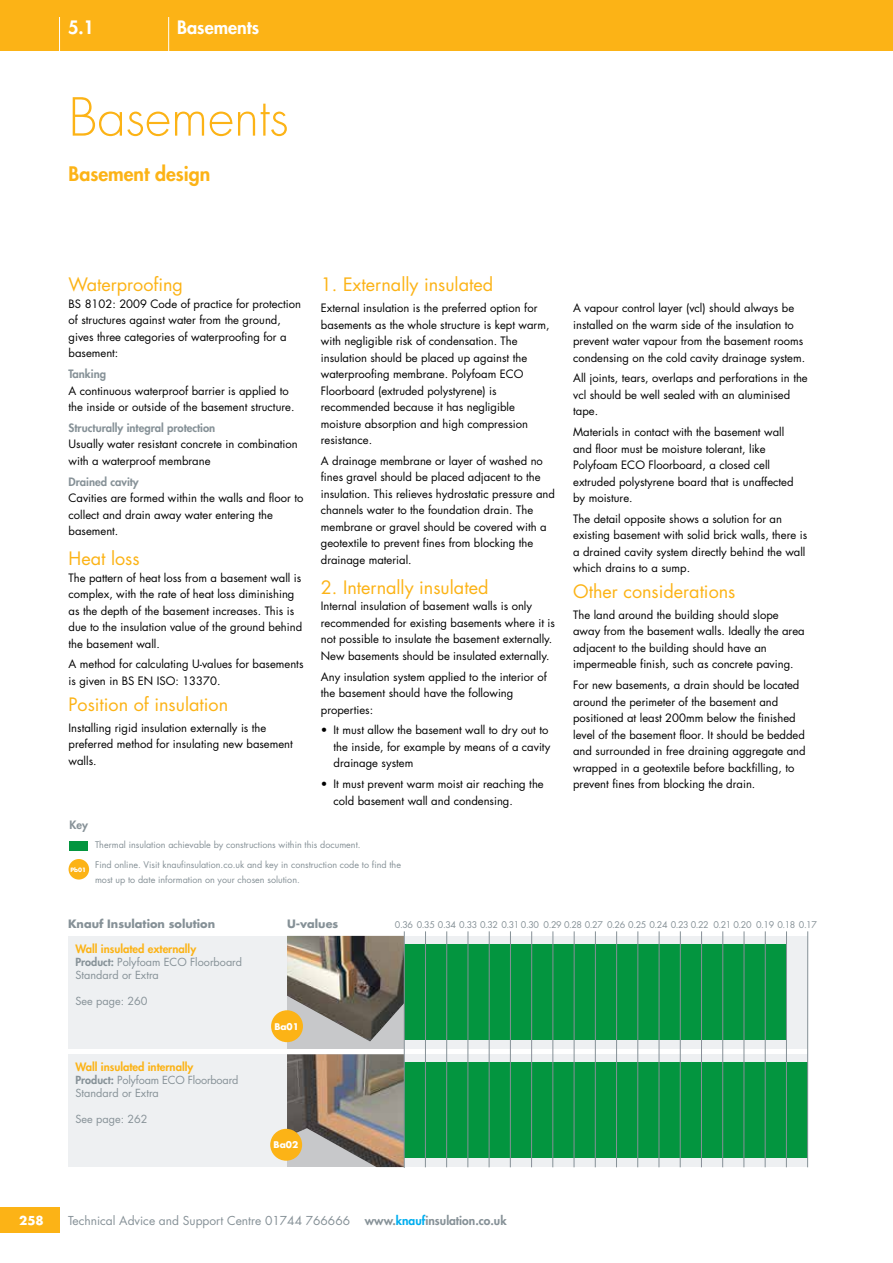
<style>
.page{position:relative;width:893px;height:1263px;background:#fff}
.page>*{position:absolute;margin:0;border:0;box-sizing:border-box;transform-origin:0 0}
.t1{font:300 51px "Futura Std";color:#fcb316}
.t2{font:800 19.5px "Futura Std";color:#fcb316}
.t3{font:18px "Futura Std";color:#fcb316}
.t4{font:800 18px "Futura Std";color:#fff}
.t5{font:12px "Futura Std";color:#869197}
.t6{font:700 12px "Futura Std";color:#fff}
.t7{font:11.25px/16.5px "Futura Std";color:#000}
.t8{font:800 11.25px "Futura Std";color:#869197}
.t9{font:800 11.25px "Futura Std";color:#fcb316}
.t10{font:700 11.25px "Futura Std";color:#869197}
.t11{font:10.8px/13px "Futura Std";color:#869197}
.t12{font:9px/19.2px "Futura Std";color:#869197}
.t13{font:9px "Futura Std";letter-spacing:-.05em;color:#869197}
.t14{font:700 9px "Futura Std";color:#fff}
.t15{font:700 5.85px "Futura Std";color:#fff}
.s1{font-weight:800}
.s2{font-weight:800;color:#00aeef}
</style>
<div class="page">
<div style="left:0;top:1208px;width:60px;height:25px;background:#fcb316"></div>
<div style="left:0;top:0;width:893px;height:51px;background:#fcb316"></div>
<hr style="left:168px;top:17px;width:1px;height:34px;background:#fff">
<hr style="left:59px;top:17px;width:1px;height:34px;background:#fff">
<div style="left:68px;top:1054px;width:740px;height:113px;background:#eef0f2"></div>
<div style="left:68px;top:936px;width:740px;height:112px;background:#eef0f2"></div>
<div style="left:287px;top:936px;width:117px;height:112px;background:#c7c8ca"></div>
<img style="left:287px;top:936px;width:117px;height:105px">
<div style="left:271px;top:1010px;width:32px;height:32px;background:#fcb316;border-radius:50%"></div>
<img style="left:287px;top:1054px;width:117px;height:113px">
<div style="left:270px;top:1129px;width:32px;height:32px;background:#fcb316;border-radius:50%"></div>
<div style="left:404px;top:944px;width:382px;height:96px;background:#03953f"></div>
<div style="left:404px;top:1062px;width:404px;height:95px;background:#03953f"></div>
<div style="left:70px;top:841px;width:18px;height:9px;background:#03953f"></div>
<div style="left:69px;top:859px;width:20px;height:20px;background:#fcb316;border-radius:50%"></div>
<hr style="left:404px;top:931px;width:1px;height:236px;background:#869197">
<hr style="left:425px;top:931px;width:1px;height:236px;background:#869197">
<hr style="left:446px;top:931px;width:1px;height:236px;background:#869197">
<hr style="left:468px;top:931px;width:1px;height:236px;background:#869197">
<hr style="left:489px;top:931px;width:1px;height:236px;background:#869197">
<hr style="left:510px;top:931px;width:1px;height:236px;background:#869197">
<hr style="left:531px;top:931px;width:1px;height:236px;background:#869197">
<hr style="left:553px;top:931px;width:1px;height:236px;background:#869197">
<hr style="left:574px;top:931px;width:1px;height:236px;background:#869197">
<hr style="left:595px;top:931px;width:1px;height:236px;background:#869197">
<hr style="left:616px;top:931px;width:1px;height:236px;background:#869197">
<hr style="left:637px;top:931px;width:1px;height:236px;background:#869197">
<hr style="left:659px;top:931px;width:1px;height:236px;background:#869197">
<hr style="left:680px;top:931px;width:1px;height:236px;background:#869197">
<hr style="left:701px;top:931px;width:1px;height:236px;background:#869197">
<hr style="left:722px;top:931px;width:1px;height:236px;background:#869197">
<hr style="left:744px;top:931px;width:1px;height:236px;background:#869197">
<hr style="left:765px;top:931px;width:1px;height:236px;background:#869197">
<hr style="left:786px;top:931px;width:1px;height:236px;background:#869197">
<hr style="left:807px;top:931px;width:1px;height:236px;background:#869197">
<h3 class="t4" style="left:68px;top:16px;width:28px">5.1</h3>
<h3 class="t4" style="left:177px;top:16px;width:84px">Basements</h3>
<h1 class="t1" style="left:69px;top:86px;width:222px">Basements</h1>
<h2 class="t2" style="left:69px;top:161px;width:143px">Basement design</h2>
<h3 class="t3" style="left:69px;top:273px;width:116px">Waterproofing</h3>
<p class="t7" style="left:69px;top:295px;width:234px">BS 8102: 2009 Code of practice for protection of structures against water from the ground, gives three categories of waterproofing for a basement:</p>
<p class="t8" style="left:69px;top:367px;width:39px">Tanking</p>
<p class="t7" style="left:69px;top:382px;width:227px">A continuous waterproof barrier is applied to the inside or outside of the basement structure.</p>
<p class="t8" style="left:69px;top:420px;width:148px">Structurally integral protection</p>
<p class="t7" style="left:69px;top:436px;width:231px">Usually water resistant concrete in combination with a waterproof membrane</p>
<p class="t8" style="left:69px;top:474px;width:72px">Drained cavity</p>
<p class="t7" style="left:69px;top:490px;width:236px">Cavities are formed within the walls and floor to collect and drain away water entering the basement.</p>
<h3 class="t3" style="left:69px;top:547px;width:73px">Heat loss</h3>
<p class="t7" style="left:69px;top:569px;width:235px">The pattern of heat loss from a basement wall is complex, with the rate of heat loss diminishing as the depth of the basement increases. This is due to the insulation value of the ground behind the basement wall.</p>
<p class="t7" style="left:69px;top:656px;width:236px">A method for calculating U-values for basements is given in BS EN ISO: 13370.</p>
<h3 class="t3" style="left:69px;top:693px;width:161px">Position of insulation</h3>
<p class="t7" style="left:69px;top:719px;width:226px">Installing rigid insulation externally is the preferred method for insulating new basement walls.</p>
<p class="t8" style="left:70px;top:818px;width:20px">Key</p>
<h3 class="t3" style="left:321px;top:273px;width:174px">1. Externally insulated</h3>
<p class="t7" style="left:321px;top:300px;width:230px">External insulation is the preferred option for basements as the whole structure is kept warm, with negligible risk of condensation. The insulation should be placed up against the waterproofing membrane. Polyfoam ECO Floorboard (extruded polystyrene) is recommended because it has negligible moisture absorption and high compression resistance.</p>
<p class="t7" style="left:321px;top:453px;width:236px">A drainage membrane or layer of washed no fines gravel should be placed adjacent to the insulation. This relieves hydrostatic pressure and channels water to the foundation drain. The membrane or gravel should be covered with a geotextile to prevent fines from blocking the drainage material.</p>
<h3 class="t3" style="left:321px;top:576px;width:169px">2. Internally insulated</h3>
<p class="t7" style="left:321px;top:598px;width:236px">Internal insulation of basement walls is only recommended for existing basements where it is not possible to insulate the basement externally.<br>New basements should be insulated externally.</p>
<p class="t7" style="left:321px;top:668px;width:227px">Any insulation system applied to the interior of the basement should have the following properties:</p>
<p class="t7" style="left:334px;top:722px;width:218px;text-indent:-13px">• It must allow the basement wall to dry out to the inside, for example by means of a cavity drainage system</p>
<p class="t7" style="left:334px;top:776px;width:212px;text-indent:-13px">• It must prevent warm moist air reaching the cold basement wall and condensing.</p>
<p class="t15" style="left:70px;top:865px;width:17px">Pb01</p>
<p class="t12" style="left:95px;top:835px;width:307px">Thermal insulation achievable by constructions within this document.<br>Find online. Visit knaufinsulation.co.uk and key in construction code to find the</p>
<p class="t12" style="left:95px;top:870px;width:206px">most up to date information on your chosen solution.</p>
<p class="t7" style="left:573px;top:300px;width:234px">A vapour control layer (vcl) should always be installed on the warm side of the insulation to prevent water vapour from the basement rooms condensing on the cold cavity drainage system.</p>
<p class="t7" style="left:573px;top:370px;width:236px">All joints, tears, overlaps and perforations in the vcl should be well sealed with an aluminised tape.</p>
<p class="t7" style="left:573px;top:424px;width:222px">Materials in contact with the basement wall and floor must be moisture tolerant, like Polyfoam ECO Floorboard, a closed cell extruded polystyrene board that is unaffected by moisture.</p>
<p class="t7" style="left:573px;top:511px;width:236px">The detail opposite shows a solution for an existing basement with solid brick walls, there is a drained cavity system directly behind the wall which drains to a sump.</p>
<h3 class="t3" style="left:573px;top:580px;width:164px">Other considerations</h3>
<p class="t7" style="left:573px;top:607px;width:233px">The land around the building should slope away from the basement walls. Ideally the area adjacent to the building should have an impermeable finish, such as concrete paving.</p>
<p class="t7" style="left:573px;top:677px;width:234px">For new basements, a drain should be located around the perimeter of the basement and positioned at least 200mm below the finished level of the basement floor. It should be bedded and surrounded in free draining aggregate and wrapped in a geotextile before backfilling, to prevent fines from blocking the drain.</p>
<p class="t10" style="left:68px;top:916px;width:149px">Knauf Insulation solution</p>
<p class="t10" style="left:287px;top:916px;width:53px">U-values</p>
<p class="t13" style="left:607px;top:919px;width:211px">0.26 0.25 0.24 0.23 0.22 0.21 0.20 0.19 0.18 0.17</p>
<p class="t13" style="left:395px;top:919px;width:209px">0.36 0.35 0.34 0.33 0.32 0.31 0.30 0.29 0.28 0.27</p>
<p class="t9" style="left:76px;top:941px;width:122px">Wall insulated externally</p>
<p class="t11" style="left:76px;top:955px;width:168px"><span class="s1">Product:</span> Polyfoam ECO Floorboard<br>Standard or Extra</p>
<p class="t11" style="left:76px;top:994px;width:74px">See page: 260</p>
<p class="t9" style="left:76px;top:1060px;width:119px">Wall insulated internally</p>
<p class="t11" style="left:76px;top:1074px;width:164px"><span class="s1">Product:</span> Polyfoam ECO Floorboard<br>Standard or Extra</p>
<p class="t11" style="left:76px;top:1113px;width:74px">See page: 262</p>
<p class="t14" style="left:274px;top:1021px;width:26px">Ba01</p>
<p class="t14" style="left:274px;top:1139px;width:26px">Ba02</p>
<p class="t6" style="left:19px;top:1212px;width:26px">258</p>
<p class="t5" style="left:68px;top:1213px;width:440px">Technical Advice and Support Centre 01744 766666 <span class="s1">www.</span><span class="s2">knauf</span><span class="s1">insulation.co.uk</span></p>
</div>
